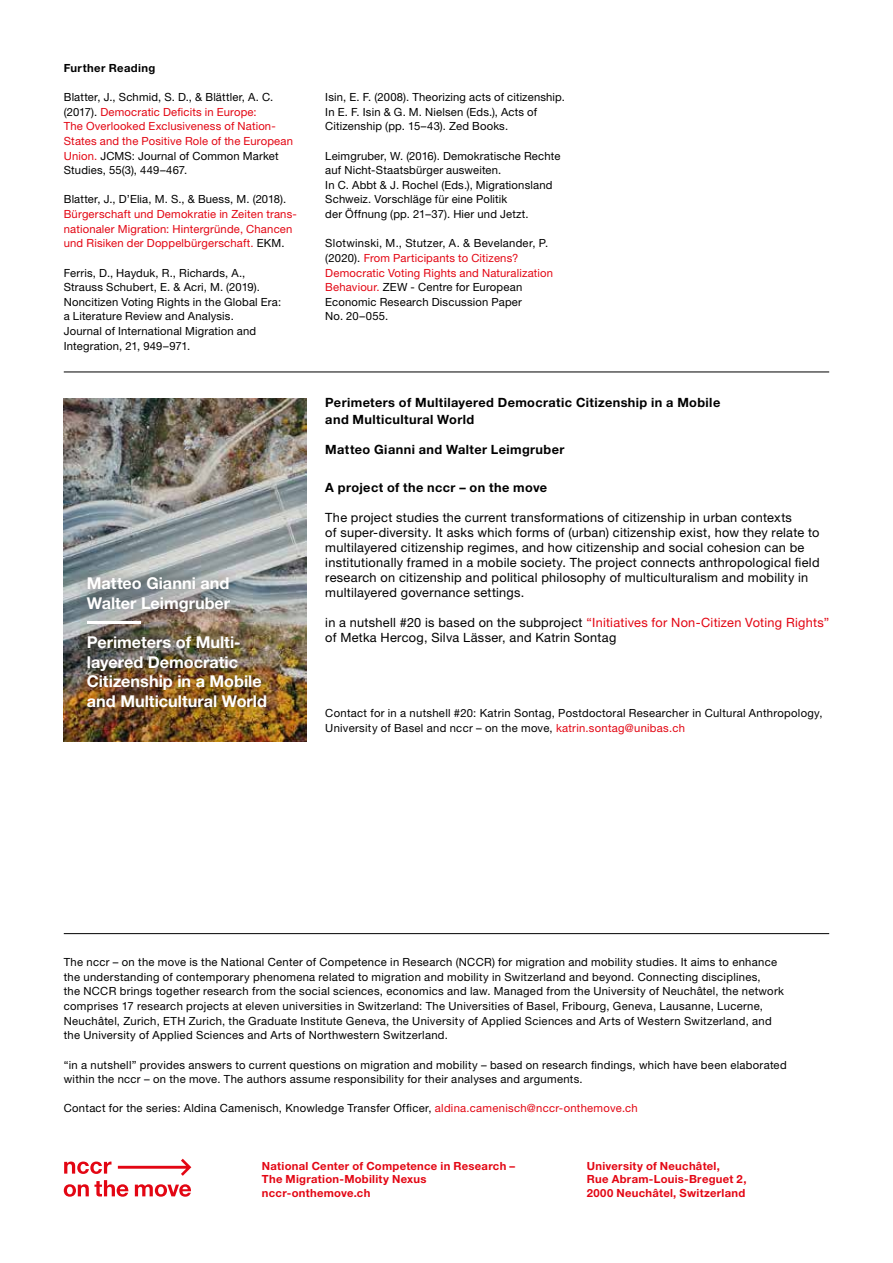
<style>
.page{position:relative;width:893px;height:1263px;background:#fff}
.page>*{position:absolute;margin:0;border:0;box-sizing:border-box;transform-origin:0 0}
.t1{font:700 16.35px/19.5px "Helvetica Neue LT Std";color:#fff}
.t2{font:12.75px/15px "Helvetica Neue LT Std";letter-spacing:.02em;color:#000}
.t3{font:700 12.75px/17.5px "Helvetica Neue LT Std";letter-spacing:.03em;color:#000}
.t4{font:11.25px/14.7px "Helvetica Neue LT Std";letter-spacing:.025em;color:#000}
.t5{font:11.25px/14.7px "Helvetica Neue LT Std";letter-spacing:.015em;color:#e30613}
.t6{font:700 11.25px/13.5px "Helvetica Neue LT Std";letter-spacing:.025em;color:#e30613}
.t7{font:700 11.25px "Helvetica Neue LT Std";letter-spacing:.035em;color:#000}
.s1{color:#000}
.s2{color:#e30613}
</style>
<div class="page">
<hr style="left:64px;top:372px;width:765px;height:1px;background:#000">
<img style="left:64px;top:398px;width:242px;height:343px">
<div style="left:75px;top:565px;width:204px;height:154px;background:#000;opacity:.5"></div>
<hr style="left:87px;top:622px;width:53px;height:2px;background:#fff">
<svg style="left:64px;top:1159px;width:127px;height:38px"></svg>
<hr style="left:64px;top:933px;width:765px;height:1px;background:#000">
<p class="t7" style="left:64px;top:61px;width:93px">Further Reading</p>
<p class="t5" style="left:64px;top:90px;width:231px"><span class="s1">Blatter, J., Schmid, S. D., &amp; Blättler, A. C. (2017).</span> Democratic Deficits in Europe:<br>The Overlooked Exclusiveness of Nation-States and the Positive Role of the European Union. <span class="s1">JCMS: Journal of Common Market Studies, 55(3), 449–467.</span></p>
<p class="t4" style="left:64px;top:192px;width:224px">Blatter, J., D’Elia, M. S., &amp; Buess, M. (2018).</p>
<p class="t5" style="left:64px;top:207px;width:235px">Bürgerschaft und Demokratie in Zeiten trans&shy;nationaler Migration: Hintergründe, Chancen und Risiken der Doppelbürgerschaft. <span class="s1">EKM.</span></p>
<p class="t4" style="left:64px;top:265px;width:219px">Ferris, D., Hayduk, R., Richards, A., Strauss Schubert, E. &amp; Acri, M. (2019).<br>Noncitizen Voting Rights in the Global Era: a Literature Review and Analysis.<br>Journal of International Migration and Integration, 21, 949–971.</p>
<h1 class="t1" style="left:87px;top:573px;width:145px">Matteo Gianni and<br>Walter Leimgruber</h1>
<h1 class="t1" style="left:87px;top:632px;width:182px">Perimeters of Multi&shy;layered Democratic<br>Citizenship in a Mobile and Multicultural World</h1>
<p class="t4" style="left:325px;top:90px;width:241px">Isin, E. F. (2008). Theorizing acts of citizenship.<br>In E. F. Isin &amp; G. M. Nielsen (Eds.), Acts of<br>Citizenship (pp. 15–43). Zed Books.</p>
<p class="t4" style="left:325px;top:148px;width:237px">Leimgruber, W. (2016). Demokratische Rechte auf Nicht-Staatsbürger ausweiten.<br>In C. Abbt &amp; J. Rochel (Eds.), Migrationsland Schweiz. Vorschläge für eine Politik<br>der Öffnung (pp. 21–37). Hier und Jetzt.</p>
<p class="t4" style="left:325px;top:236px;width:229px">Slotwinski, M., Stutzer, A. &amp; Bevelander, P. (2020). <span class="s2">From Participants to Citizens?<br>Democratic Voting Rights and Naturalization Behaviour.</span> ZEW - Centre for European Economic Research Discussion Paper<br>No. 20–055.</p>
<p class="t3" style="left:325px;top:393px;width:396px">Perimeters of Multilayered Democratic Citizenship in a Mobile and Multicultural World</p>
<p class="t3" style="left:325px;top:441px;width:241px">Matteo Gianni and Walter Leimgruber</p>
<p class="t3" style="left:325px;top:478px;width:223px">A project of the nccr – on the move</p>
<p class="t2" style="left:325px;top:510px;width:496px">The project studies the current transformations of citizenship in urban contexts<br>of super-diversity. It asks which forms of (urban) citizenship exist, how they relate to multilayered citizenship regimes, and how citizenship and social cohesion can be institutionally framed in a mobile society. The project connects anthropological field research on citizenship and political philosophy of multiculturalism and mobility in multilayered governance settings.</p>
<p class="t2" style="left:325px;top:615px;width:505px">in a nutshell #20 is based on the subproject <span class="s2">“Initiatives for Non-Citizen Voting Rights” </span>of Metka Hercog, Silva Lässer, and Katrin Sontag</p>
<p class="t4" style="left:325px;top:705px;width:499px">Contact for in a nutshell #20: Katrin Sontag, Postdoctoral Researcher in Cultural Anthropology,<br>University of Basel and nccr – on the move, <span class="s2">katrin.sontag@unibas.ch</span></p>
<p class="t4" style="left:64px;top:955px;width:722px">The nccr – on the move is the National Center of Competence in Research (NCCR) for migration and mobility studies. It aims to enhance the understanding of contemporary phenomena related to migration and mobility in Switzerland and beyond. Connecting disciplines,<br>the NCCR brings together research from the social sciences, economics and law. Managed from the University of Neuchâtel, the network comprises 17 research projects at eleven universities in Switzerland: The Universities of Basel, Fribourg, Geneva, Lausanne, Lucerne, Neuchâtel, Zurich, ETH Zurich, the Graduate Institute Geneva, the University of Applied Sciences and Arts of Western Switzerland, and the University of Applied Sciences and Arts of Northwestern Switzerland.</p>
<p class="t4" style="left:64px;top:1057px;width:724px">“in a nutshell” provides answers to current questions on migration and mobility – based on research findings, which have been elaborated within the nccr – on the move. The authors assume responsibility for their analyses and arguments.</p>
<p class="t4" style="left:64px;top:1101px;width:576px">Contact for the series: Aldina Camenisch, Knowledge Transfer Officer, <span class="s2">aldina.camenisch@nccr-onthemove.ch</span></p>
<p class="t6" style="left:262px;top:1159px;width:255px">National Center of Competence in Research –<br>The Migration-Mobility Nexus nccr-onthemove.ch</p>
<p class="t6" style="left:587px;top:1159px;width:161px">University of Neuchâtel,<br>Rue Abram-Louis-Breguet 2,<br>2000 Neuchâtel, Switzerland</p>
</div>
